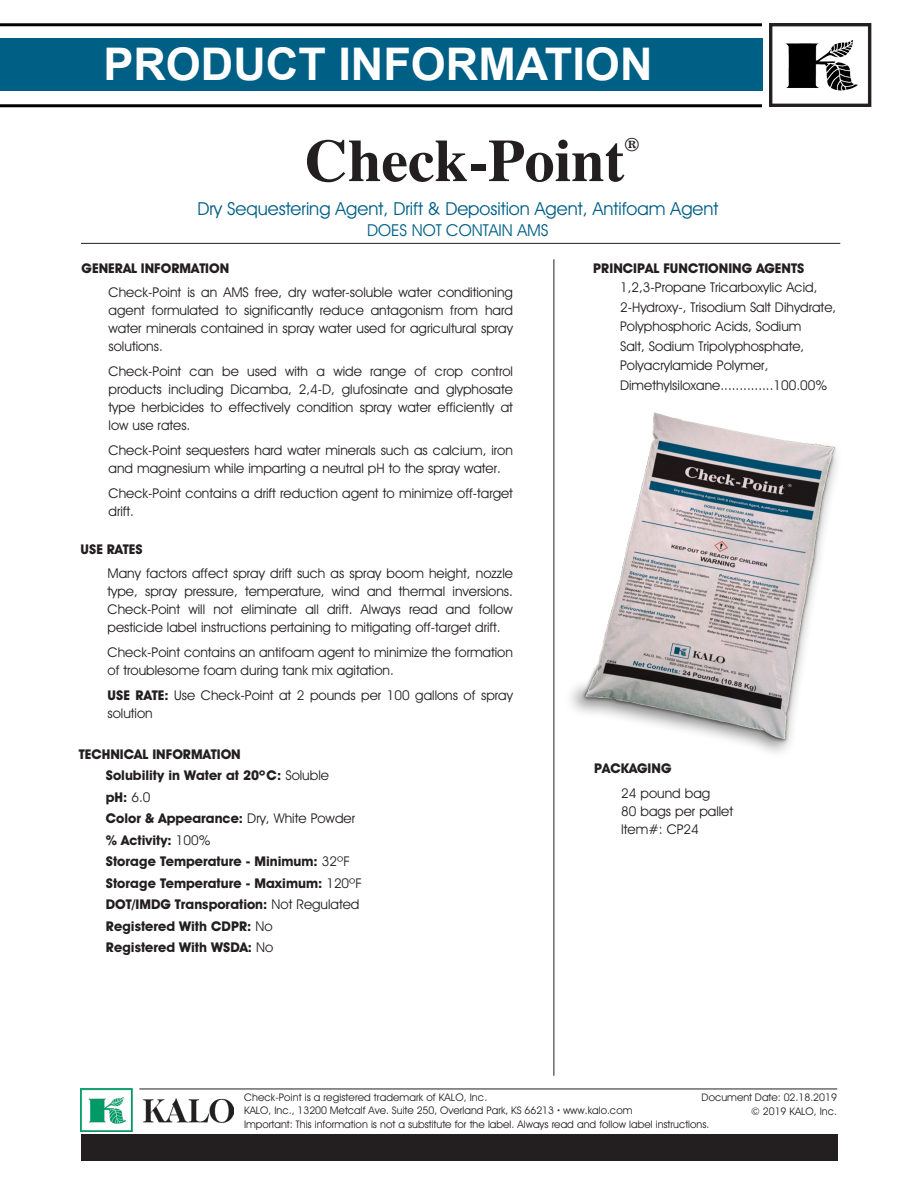
<style>
.page{position:relative;width:918px;height:1188px;background:#fff}
.page>*{position:absolute;margin:0;border:0;box-sizing:border-box;transform-origin:0 0}
.t1{font:700 60px "Times";color:#231f20}
.t2{font:700 45px "Arial";color:#fff}
.t3{font:700 19.2px "Times";color:#231f20}
.t4{font:18px "Avant Guard SW";color:#005f85}
.t5{font:16.5px "Avant Guard SW";color:#005f85}
.Section_Paragraph_Bo{font:13.5px/18px "Avant Guard SW";color:#231f20}
.Section_Paragraph_Bo-2{font:700 13.5px "Avant Guard SW";color:#231f20}
.t6{font:10.5px "Avant Guard SW";color:#231f20}
.s1{font-weight:700}
.s2{font-weight:400}
</style>
<div class="page">
<div style="left:0;top:38px;width:762px;height:53px;background:#005f85"></div>
<img style="left:770px;top:24px;width:102px;height:83px">
<hr style="left:0;top:104px;width:762px;height:3px;background:#000">
<hr style="left:0;top:23px;width:762px;height:3px;background:#000">
<img style="left:80px;top:1089px;width:154px;height:43px">
<div style="left:81px;top:1134px;width:756px;height:27px;background:#231f20"></div>
<hr style="left:81px;top:243px;width:759px;height:1px;background:#231f20">
<hr style="left:139px;top:1089px;width:698px;height:1px;background:#231f20">
<hr style="left:554px;top:259px;width:1px;height:817px;background:#231f20">
<img style="left:571px;top:412px;width:266px;height:341px">
<h2 class="t2" style="left:103px;top:34px;width:551px">PRODUCT INFORMATION</h2>
<p class="t1" style="left:305px;top:103px;width:321px">Check-Point</p>
<p class="t3" style="left:625px;top:126px;width:16px">®</p>
<p class="t4" style="left:197px;top:198px;width:523px">Dry Sequestering Agent, Drift &amp; Deposition Agent, Antifoam Agent</p>
<p class="t5" style="left:367px;top:220px;width:183px">DOES NOT CONTAIN AMS</p>
<p class="Section_Paragraph_Bo-2" style="left:82px;top:260px;width:149px">GENERAL INFORMATION</p>
<p class="Section_Paragraph_Bo" style="left:109px;top:284px;width:406px;text-align:justify">Check-Point is an AMS free, dry water-soluble water conditioning agent formulated to significantly reduce antagonism from hard water minerals contained in spray water used for agricultural spray solutions.</p>
<p class="Section_Paragraph_Bo" style="left:109px;top:362px;width:406px;text-align:justify">Check-Point can be used with a wide range of crop control products including Dicamba, 2,4-D, glufosinate and glyphosate type herbicides to effectively condition spray water efficiently at low use rates.</p>
<p class="Section_Paragraph_Bo" style="left:109px;top:441px;width:406px">Check-Point sequesters hard water minerals such as calcium, iron and magnesium while imparting a neutral pH to the spray water.</p>
<p class="Section_Paragraph_Bo" style="left:109px;top:484px;width:406px">Check-Point contains a drift reduction agent to minimize off-target drift.</p>
<p class="Section_Paragraph_Bo-2" style="left:81px;top:541px;width:64px">USE RATES</p>
<p class="Section_Paragraph_Bo" style="left:108px;top:564px;width:407px;text-align:justify">Many factors affect spray drift such as spray boom height, nozzle type, spray pressure, temperature, wind and thermal inversions.<br>Check-Point will not eliminate all drift. Always read and follow pesticide label instructions pertaining to mitigating off-target drift.</p>
<p class="Section_Paragraph_Bo" style="left:108px;top:643px;width:407px">Check-Point contains an antifoam agent to minimize the formation of troublesome foam during tank mix agitation.</p>
<p class="Section_Paragraph_Bo" style="left:108px;top:686px;width:407px"><span class="s1">USE RATE:</span> Use Check-Point at 2 pounds per 100 gallons of spray solution</p>
<p class="Section_Paragraph_Bo-2" style="left:79px;top:746px;width:163px">TECHNICAL INFORMATION</p>
<p class="Section_Paragraph_Bo-2" style="left:106px;top:767px;width:225px">Solubility in Water at 20ºC: <span class="s2">Soluble</span></p>
<p class="Section_Paragraph_Bo-2" style="left:106px;top:789px;width:46px">pH: <span class="s2">6.0</span></p>
<p class="Section_Paragraph_Bo-2" style="left:106px;top:810px;width:251px">Color &amp; Appearance: <span class="s2">Dry, White Powder</span></p>
<p class="Section_Paragraph_Bo-2" style="left:106px;top:832px;width:106px">% Activity: <span class="s2">100%</span></p>
<p class="Section_Paragraph_Bo-2" style="left:106px;top:853px;width:246px">Storage Temperature - Minimum: <span class="s2">32ºF</span></p>
<p class="Section_Paragraph_Bo-2" style="left:106px;top:875px;width:258px">Storage Temperature - Maximum: <span class="s2">120ºF</span></p>
<p class="Section_Paragraph_Bo-2" style="left:106px;top:896px;width:255px">DOT/IMDG Transporation: <span class="s2">Not Regulated</span></p>
<p class="Section_Paragraph_Bo-2" style="left:106px;top:918px;width:168px">Registered With CDPR: <span class="s2">No</span></p>
<p class="Section_Paragraph_Bo-2" style="left:106px;top:939px;width:169px">Registered With WSDA: <span class="s2">No</span></p>
<p class="Section_Paragraph_Bo-2" style="left:593px;top:260px;width:213px">PRINCIPAL FUNCTIONING AGENTS</p>
<p class="Section_Paragraph_Bo" style="left:620px;top:278px;width:218px;line-height:19.5px">1,2,3-Propane Tricarboxylic Acid, 2-Hydroxy-, Trisodium Salt Dihydrate, Polyphosphoric Acids, Sodium<br>Salt, Sodium Tripolyphosphate, Polyacrylamide Polymer, Dimethylsiloxane..............100.00%</p>
<p class="Section_Paragraph_Bo-2" style="left:594px;top:760px;width:79px">PACKAGING</p>
<p class="Section_Paragraph_Bo" style="left:621px;top:784px;width:91px">24 pound bag</p>
<p class="Section_Paragraph_Bo" style="left:621px;top:802px;width:113px">80 bags per pallet</p>
<p class="Section_Paragraph_Bo" style="left:621px;top:820px;width:79px">Item#: CP24</p>
<p class="t6" style="left:702px;top:1091px;width:137px">Document Date: 02.18.2019</p>
<p class="t6" style="left:244px;top:1091px;width:245px">Check-Point is a registered trademark of KALO, Inc.</p>
<p class="t6" style="left:244px;top:1104px;width:390px">KALO, Inc., 13200 Metcalf Ave. Suite 250, Overland Park, KS 66213 <span class="s1">•</span> www.kalo.com</p>
<p class="t6" style="left:244px;top:1118px;width:467px">Important: This information is not a substitute for the label. Always read and follow label instructions.</p>
<p class="t6" style="left:751px;top:1105px;width:87px">© 2019 KALO, Inc.</p>
</div>
